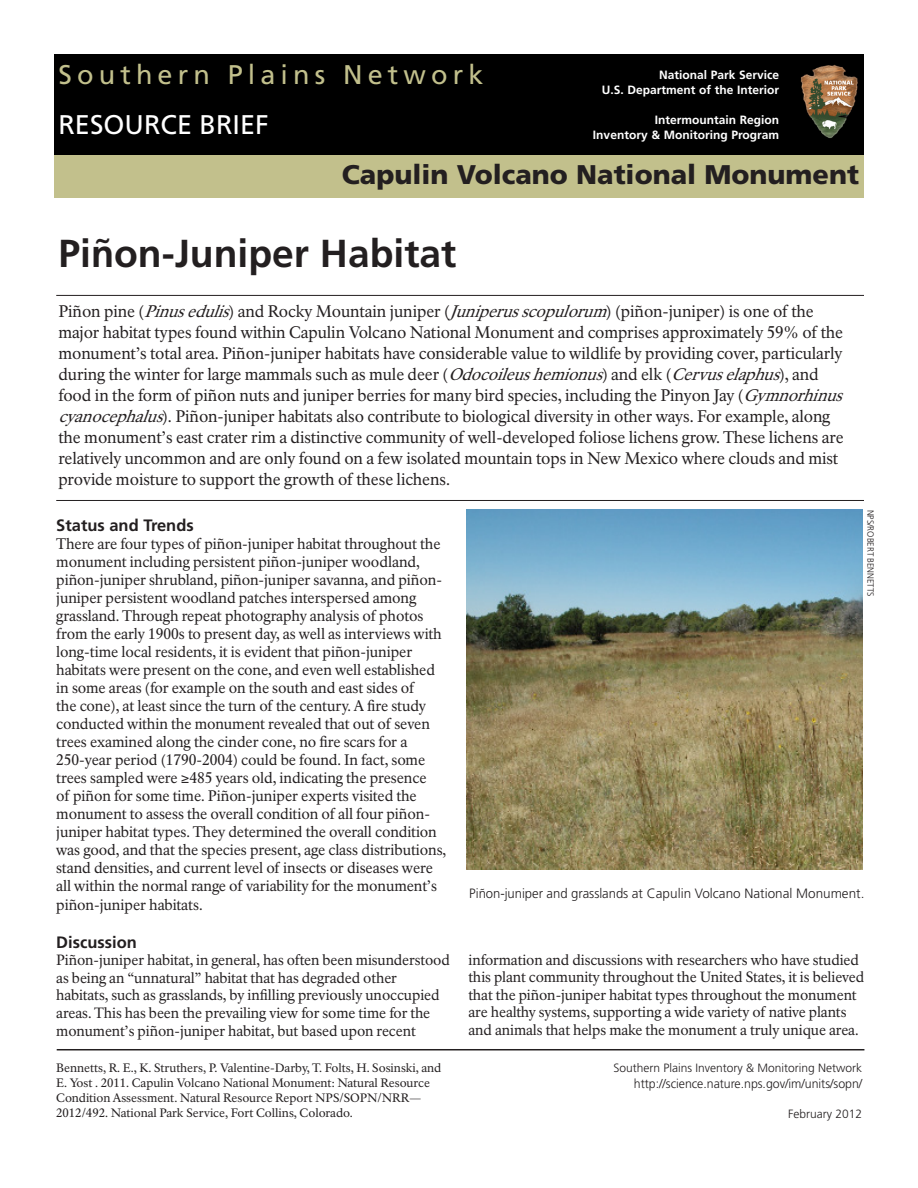
<style>
.page{position:relative;width:918px;height:1188px;background:#fff}
.page>*{position:absolute;margin:0;border:0;box-sizing:border-box;transform-origin:0 0}
.t1{font:700 39px "Frutiger LT Std";color:#231f20}
.t2{font:900 27px "Frutiger LT Std";color:#231f20}
.t3{font:27px "Frutiger LT Std";letter-spacing:.19em;color:#c2c08c}
.t4{font:27px "Frutiger LT Std";color:#fff}
.body_text{font:16.5px/21px "NPS Rawlinson OT";letter-spacing:-.01em;color:#231f20}
.t5{font:700 16.5px "Frutiger LT Std";color:#231f20}
.body_text-2{font:15px/18px "NPS Rawlinson OT";letter-spacing:-.005em;color:#231f20}
.body_text-3{font:14.7px/17.5px "NPS Rawlinson OT";letter-spacing:-.01em;color:#231f20}
.t6{font:300 13.5px "Frutiger LT Std";color:#231f20}
.t7{font:300 12.75px "Frutiger LT Std";letter-spacing:-.005em;color:#231f20}
.t8{font:12px/15px "NPS Rawlinson OT";color:#231f20}
.Blk__band-DOI_NPS_fu{font:700 12px "Frutiger LT Std";color:#fff}
.t9{font:300 12px "Frutiger LT Std";color:#231f20}
.credit{font:300 9px "Frutiger LT Std";letter-spacing:-.005em;color:#231f20}
.s1{font-style:italic}
</style>
<div class="page">
<div style="left:54px;top:54px;width:810px;height:101px;background:#000"></div>
<img style="left:800px;top:64px;width:58px;height:74px">
<div style="left:54px;top:155px;width:810px;height:43px;background:#c2c08c"></div>
<hr style="left:57px;top:1049px;width:807px;height:1px;background:#231f20">
<hr style="left:56px;top:500px;width:808px;height:1px;background:#231f20">
<hr style="left:56px;top:295px;width:808px;height:1px;background:#231f20">
<img style="left:466px;top:510px;width:396px;height:360px">
<p class="t3" style="left:58px;top:59px;width:426px">Southern Plains Network</p>
<p class="t4" style="left:58px;top:109px;width:212px">RESOURCE BRIEF</p>
<p class="t2" style="left:342px;top:158px;width:519px">Capulin Volcano National Monument</p>
<p class="Blk__band-DOI_NPS_fu" style="left:659px;top:68px;width:122px">National Park Service</p>
<p class="Blk__band-DOI_NPS_fu" style="left:602px;top:83px;width:179px">U.S. Department of the Interior</p>
<p class="Blk__band-DOI_NPS_fu" style="left:655px;top:113px;width:126px">Intermountain Region</p>
<p class="Blk__band-DOI_NPS_fu" style="left:593px;top:128px;width:188px">Inventory &amp; Monitoring Program</p>
<p class="t1" style="left:58px;top:230px;width:399px">Piñon-Juniper Habitat</p>
<p class="body_text" style="left:58px;top:301px;width:792px">Piñon pine (<span class="s1">Pinusedulis</span>) and Rocky Mountain juniper (<span class="s1">Juniperusscopulorum</span>) (piñon-juniper) is one of the major habitat types found within Capulin Volcano National Monument and comprises approximately 59% of the monument’s total area. Piñon-juniper habitats have considerable value to wildlife by providing cover, particularly during the winter for large mammals such as mule deer (<span class="s1">Odocoileushemionus</span>) and elk (<span class="s1">Cervuselaphus</span>), and food in the form of piñon nuts and juniper berries for many bird species, including the Pinyon Jay (<span class="s1">Gymnorhinus cyanocephalus</span>). Piñon-juniper habitats also contribute to biological diversity in other ways. For example, along the monument’s east crater rim a distinctive community of well-developed foliose lichens grow. These lichens are relatively uncommon and are only found on a few isolated mountain tops in New Mexico where clouds and mist provide moisture to support the growth of these lichens.</p>
<p class="t5" style="left:56px;top:515px;width:139px">Status and Trends</p>
<p class="body_text-2" style="left:56px;top:535px;width:392px">There are four types of piñon-juniper habitat throughout the monument including persistent piñon-juniper woodland, piñon-juniper shrubland, piñon-juniper savanna, and piñon&shy;juniper persistent woodland patches interspersed among grassland. Through repeat photography analysis of photos from the early 1900s to present day, as well as interviews with long-time local residents, it is evident that piñon-juniper habitats were present on the cone, and even well established in some areas (for example on the south and east sides of<br>the cone), at least since the turn of the century. A fire study conducted within the monument revealed that out of seven trees examined along the cinder cone, no fire scars for a 250-year period (1790-2004) could be found. In fact, some trees sampled were ≥485 years old, indicating the presence<br>of piñon for some time. Piñon-juniper experts visited the monument to assess the overall condition of all four piñon&shy;juniper habitat types. They determined the overall condition was good, and that the species present, age class distributions, stand densities, and current level of insects or diseases were all within the normal range of variability for the monument’s</p>
<p class="body_text-2" style="left:56px;top:896px;width:148px">piñon-juniper habitats.</p>
<p class="t5" style="left:56px;top:932px;width:82px">Discussion</p>
<p class="body_text-3" style="left:56px;top:952px;width:395px">Piñon-juniper habitat, in general, has often been misunderstood as being an “unnatural” habitat that has degraded other habitats, such as grasslands, by infilling previously unoccupied areas. This has been the prevailing view for some time for the monument’s piñon-juniper habitat, but based upon recent</p>
<p class="body_text-3" style="left:468px;top:951px;width:397px">information and discussions with researchers who have studied this plant community throughout the United States, it is believed that the piñon-juniper habitat types throughout the monument are healthy systems, supporting a wide variety of native plants and animals that helps make the monument a truly unique area.</p>
<p class="credit" style="left:876px;top:510px;width:88px;rotate:90deg">NPS/ROBERT BENNETTS</p>
<p class="t6" style="left:469px;top:885px;width:397px">Piñon-juniper and grasslands at Capulin Volcano National Monument.</p>
<p class="t8" style="left:56px;top:1061px;width:387px">Bennetts, R. E., K. Struthers, P. Valentine-Darby, T. Folts, H. Sosinski, and E. Yost . 2011. Capulin Volcano National Monument: Natural Resource Condition Assessment. Natural Resource Report NPS/SOPN/NRR— 2012/492. National Park Service, Fort Collins, Colorado.</p>
<p class="t9" style="left:613px;top:1062px;width:250px">Southern Plains Inventory &amp; Monitoring Network</p>
<p class="t7" style="left:634px;top:1076px;width:230px">http://science.nature.nps.gov/im/units/sopn/</p>
<p class="t9" style="left:788px;top:1107px;width:76px">February 2012</p>
</div>
